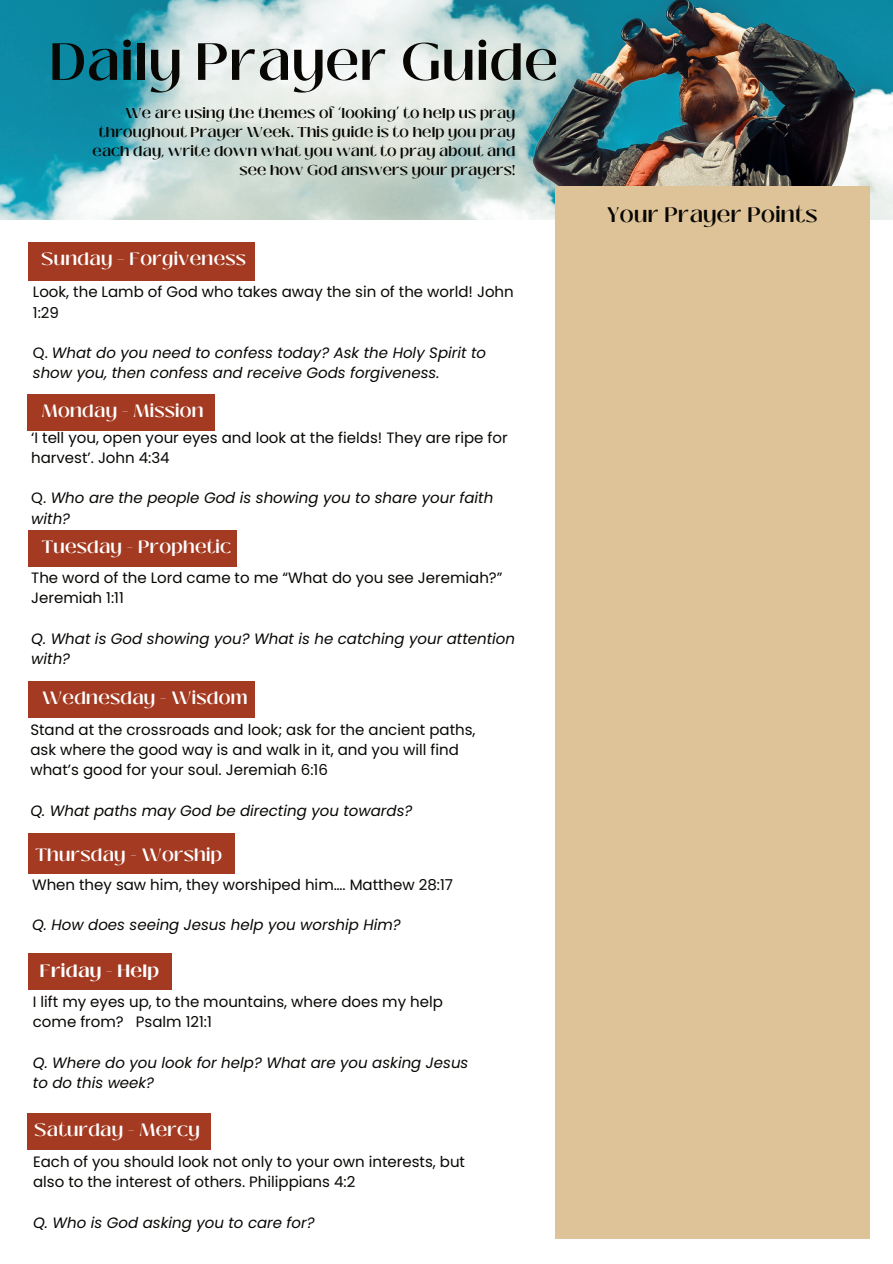
<style>
.page{position:relative;width:893px;height:1264px;background:#fff}
.page>*{position:absolute;margin:0;border:0;box-sizing:border-box;transform-origin:0 0}
.t1{font:600 52.05px "Black Mango";letter-spacing:.015em;color:#080704}
.t2{font:600 21px "Black Mango";letter-spacing:.015em;color:#080704}
.t3{font:600 17.85px "Black Mango";letter-spacing:.015em;color:#fff}
.t4{font:700 17.85px "Black Mango";letter-spacing:.015em;color:#fff}
.t5{font:15px/20.2px "Poppins";color:#080704}
.t6{font:italic 15px/20.2px "Poppins";color:#080704}
.t7{font:600 14.25px/19.2px "Black Mango";letter-spacing:.015em;color:#080704;text-align:right}
.s1{font-style:normal}
</style>
<div class="page">
<img style="left:0;top:0;width:892px;height:219px">
<div style="left:554px;top:186px;width:315px;height:1052px;background:#dec398"></div>
<div style="left:28px;top:242px;width:227px;height:38px;background:#a43a21"></div>
<div style="left:28px;top:394px;width:186px;height:37px;background:#a43a21"></div>
<div style="left:28px;top:529px;width:209px;height:37px;background:#a43a21"></div>
<div style="left:28px;top:680px;width:227px;height:37px;background:#a43a21"></div>
<div style="left:28px;top:833px;width:207px;height:40px;background:#a43a21"></div>
<div style="left:28px;top:953px;width:144px;height:37px;background:#a43a21"></div>
<div style="left:27px;top:1112px;width:183px;height:37px;background:#a43a21"></div>
<h1 class="t1" style="left:50px;top:31px;width:510px">Daily Prayer Guide</h1>
<p class="t7" style="left:93px;top:103px;width:424px">We are using the themes of ‘looking’ to help us pray throughout Prayer Week. This guide is to help you pray each day, write down what you want to pray about and see how God answers your prayers!</p>
<p class="t3" style="left:41px;top:249px;width:206px">Sunday – Forgiveness</p>
<p class="t5" style="left:33px;top:282px;width:482px">Look, the Lamb of God who takes away the sin of the world! John<br>1:29</p>
<p class="t6" style="left:33px;top:343px;width:454px"><span class="s1">Q.</span> What do you need to confess today? Ask the Holy Spirit to show you, then confess and receive Gods forgiveness.</p>
<p class="t3" style="left:42px;top:400px;width:163px">Monday - Mission</p>
<p class="t5" style="left:31px;top:427px;width:478px">‘I tell you, open your eyes and look at the fields! They are ripe for harvest’. John 4:34</p>
<p class="t6" style="left:31px;top:488px;width:463px"><span class="s1">Q.</span> Who are the people God is showing you to share your faith with?</p>
<p class="t3" style="left:42px;top:536px;width:191px">Tuesday - Prophetic</p>
<p class="t5" style="left:31px;top:567px;width:472px">The word of the Lord came to me “What do you see Jeremiah?”<br>Jeremiah 1:11</p>
<p class="t6" style="left:31px;top:628px;width:485px">Q. What is God showing you? What is he catching your attention with?</p>
<p class="t3" style="left:42px;top:687px;width:207px">Wednesday - Wisdom</p>
<p class="t5" style="left:30px;top:719px;width:446px">Stand at the crossroads and look; ask for the ancient paths, ask where the good way is and walk in it, and you will find what’s good for your soul. Jeremiah 6:16</p>
<p class="t6" style="left:30px;top:800px;width:383px">Q. What paths may God be directing you towards?</p>
<p class="t3" style="left:35px;top:844px;width:188px">Thursday - Worship</p>
<p class="t5" style="left:32px;top:875px;width:422px">When they saw him, they worshiped him…. Matthew 28:17</p>
<p class="t6" style="left:32px;top:914px;width:370px">Q. How does seeing Jesus help you worship Him?</p>
<p class="t4" style="left:40px;top:960px;width:121px">Friday - Help</p>
<p class="t5" style="left:33px;top:991px;width:411px">I lift my eyes up, to the mountains, where does my help come from? Psalm 121:1</p>
<p class="t6" style="left:33px;top:1052px;width:437px">Q. Where do you look for help? What are you asking Jesus to do this week?</p>
<p class="t3" style="left:34px;top:1119px;width:167px">Saturday - Mercy</p>
<p class="t5" style="left:33px;top:1151px;width:433px">Each of you should look not only to your own interests, but also to the interest of others. Philippians 4:2</p>
<p class="t6" style="left:33px;top:1212px;width:283px">Q. Who is God asking you to care for?</p>
<h2 class="t2" style="left:607px;top:202px;width:212px">Your Prayer Points</h2>
</div>
